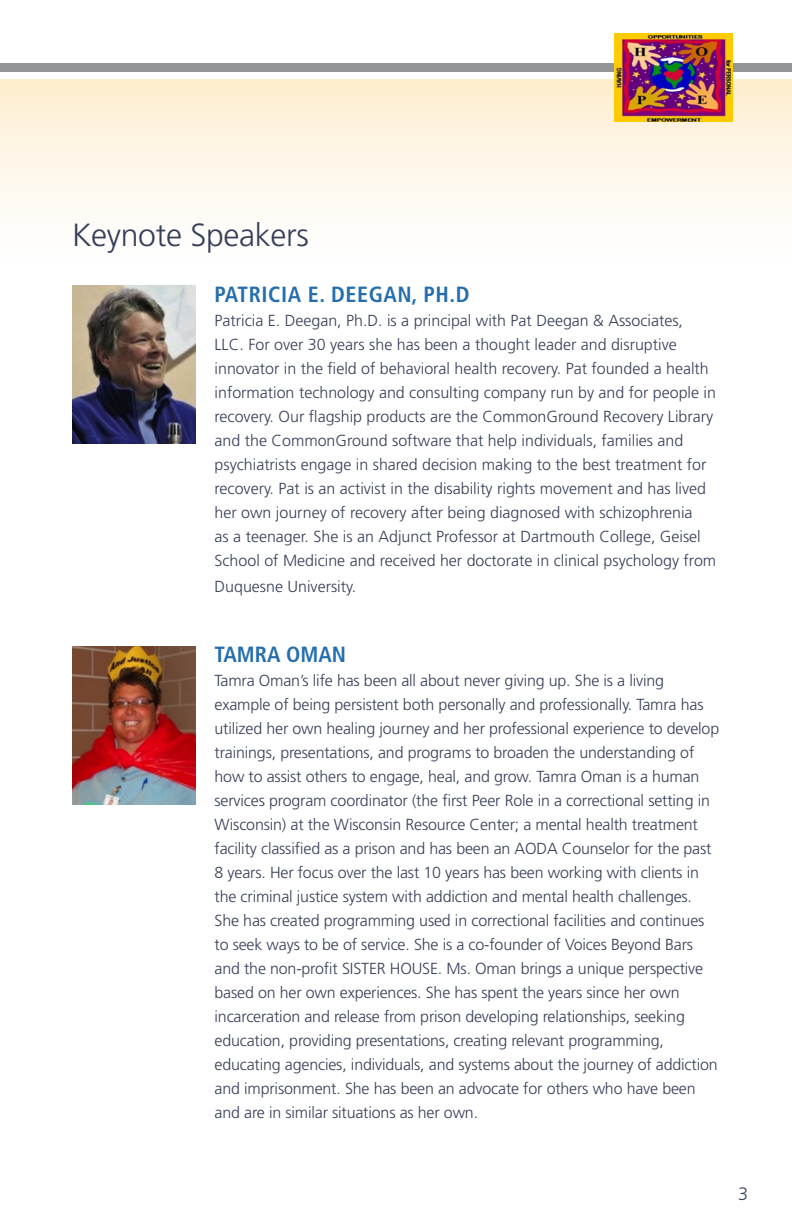
<style>
.page{position:relative;width:792px;height:1224px;background:#fff}
.page>*{position:absolute;margin:0;border:0;box-sizing:border-box;transform-origin:0 0}
.t1{font:300 32px "Frutiger LT Std";letter-spacing:-.01em;color:#363f59}
.t2{font:700 condensed 22px "Frutiger LT Std";letter-spacing:.025em;color:#256ead}
.t3{font:700 condensed 22px "Frutiger LT Std";color:#256ead}
.t4{font:300 18px "Frutiger LT Std";color:#363f59}
.t5{font:300 16px/24px "Frutiger LT Std";letter-spacing:-.01em;color:#363f59}
</style>
<div class="page">
<div style="left:0;top:63px;width:792px;height:9px;background:#939598"></div>
<div style="left:0;top:80px;width:792px;height:184px;background:linear-gradient(to bottom,#feeed0,#feffff)"></div>
<img style="left:72px;top:285px;width:124px;height:158px">
<img style="left:72px;top:647px;width:124px;height:158px">
<img style="left:615px;top:33px;width:118px;height:89px">
<h1 class="t1" style="left:72px;top:217px;width:238px">Keynote Speakers</h1>
<h2 class="t2" style="left:215px;top:281px;width:257px">PATRICIA E. DEEGAN, PH.D</h2>
<p class="t5" style="left:215px;top:308px;width:503px">Patricia E. Deegan, Ph.D. is a principal with Pat Deegan &amp; Associates, LLC. For over 30 years she has been a thought leader and disruptive innovator in the field of behavioral health recovery. Pat founded a health information technology and consulting company run by and for people in recovery. Our flagship products are the CommonGround Recovery Library and the CommonGround software that help individuals, families and psychiatrists engage in shared decision making to the best treatment for recovery. Pat is an activist in the disability rights movement and has lived her own journey of recovery after being diagnosed with schizophrenia<br>as a teenager. She is an Adjunct Professor at Dartmouth College, Geisel School of Medicine and received her doctorate in clinical psychology from</p>
<p class="t5" style="left:215px;top:574px;width:143px">Duquesne University.</p>
<h2 class="t3" style="left:215px;top:641px;width:133px">TAMRA OMAN</h2>
<p class="t5" style="left:215px;top:668px;width:506px">Tamra Oman’s life has been all about never giving up. She is a living example of being persistent both personally and professionally. Tamra has utilized her own healing journey and her professional experience to develop trainings, presentations, and programs to broaden the understanding of how to assist others to engage, heal, and grow. Tamra Oman is a human services program coordinator (the first Peer Role in a correctional setting in Wisconsin) at the Wisconsin Resource Center; a mental health treatment facility classified as a prison and has been an AODA Counselor for the past 8 years. Her focus over the last 10 years has been working with clients in the criminal justice system with addiction and mental health challenges.<br>She has created programming used in correctional facilities and continues to seek ways to be of service. She is a co-founder of Voices Beyond Bars and the non-profit SISTER HOUSE. Ms. Oman brings a unique perspective based on her own experiences. She has spent the years since her own incarceration and release from prison developing relationships, seeking education, providing presentations, creating relevant programming, educating agencies, individuals, and systems about the journey of addiction and imprisonment. She has been an advocate for others who have been and are in similar situations as her own.</p>
<p class="t4" style="left:738px;top:1183px;width:12px">3</p>
</div>
